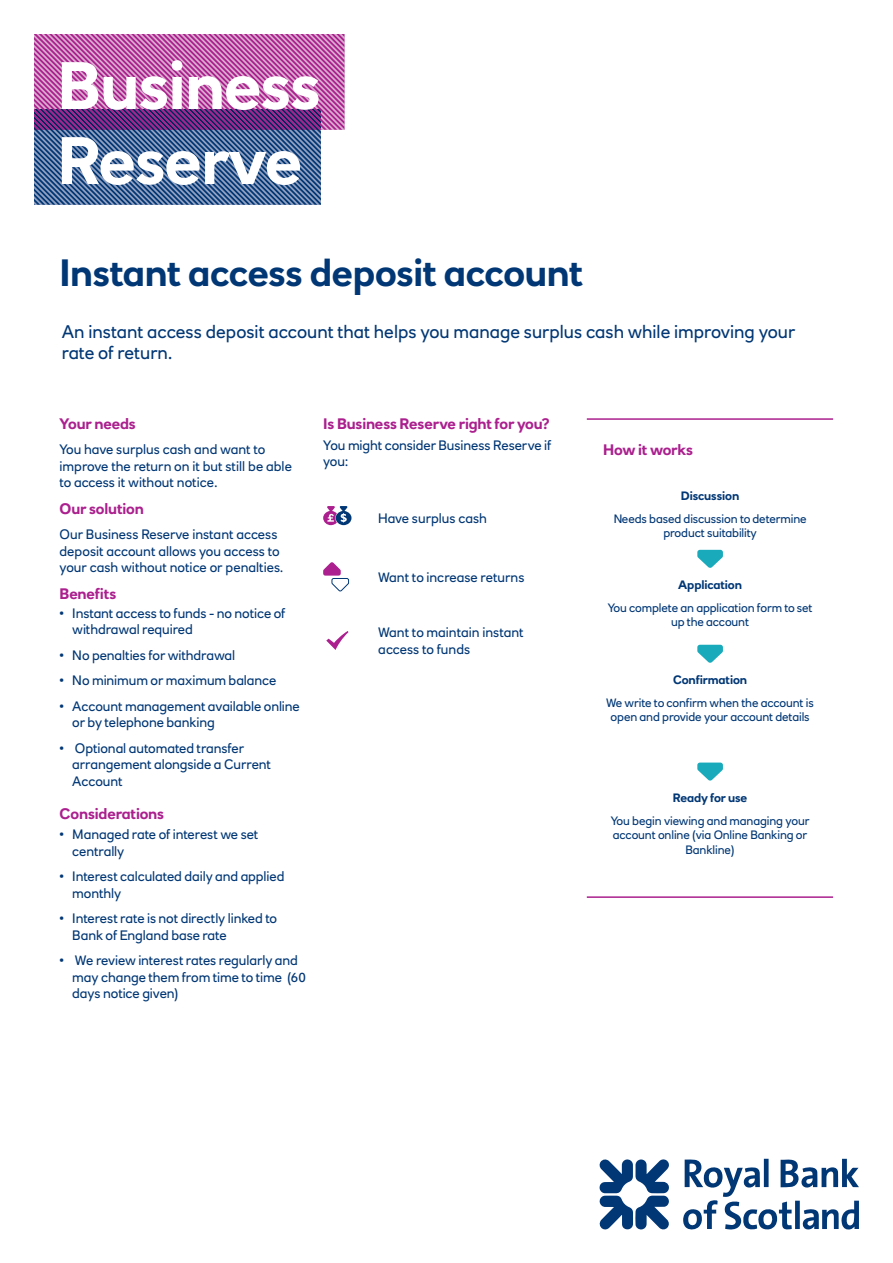
<style>
.page{position:relative;width:893px;height:1263px;background:#fff}
.page>*{position:absolute;margin:0;border:0;box-sizing:border-box;transform-origin:0 0}
.H1_Cover_A4{font:700 66px/75px "RN House Sans";letter-spacing:-.015em;color:#fff}
.H2_A4{font:700 37.5px "RN House Sans";letter-spacing:-.01em;color:#013775}
.Body{font:18px/21.8px "RN House Sans";color:#013775}
.Subheading_level_2_1{font:700 15px "RN House Sans";letter-spacing:-.01em;color:#ab208e}
.Body-2{font:13.5px/16.5px "RN House Sans";letter-spacing:-.005em;color:#013775}
.Body-3{font:12px/14.4px "RN House Sans";letter-spacing:-.01em;color:#013775;text-align:center}
.Body-4{font:700 12px "RN House Sans";letter-spacing:-.01em;color:#013775}
</style>
<div class="page">
<svg style="left:34px;top:34px;width:310px;height:171px;background:#8765a2"></svg>
<hr style="left:587px;top:418px;width:246px;height:2px;background:#ab208e">
<hr style="left:587px;top:896px;width:246px;height:2px;background:#ab208e">
<svg style="left:697px;top:550px;width:26px;height:18px"></svg>
<svg style="left:697px;top:645px;width:26px;height:18px"></svg>
<svg style="left:697px;top:762px;width:26px;height:18px"></svg>
<svg style="left:323px;top:562px;width:26px;height:30px"></svg>
<svg style="left:326px;top:631px;width:22px;height:19px"></svg>
<svg style="left:323px;top:506px;width:28px;height:19px"></svg>
<svg style="left:599px;top:1158px;width:260px;height:72px"></svg>
<p class="H1_Cover_A4" style="left:57px;top:48px;width:265px">Business<br>Reserve</p>
<p class="H2_A4" style="left:60px;top:250px;width:525px">Instant access deposit account</p>
<p class="Body" style="left:62px;top:320px;width:735px">An instant access deposit account that helps you manage surplus cash while improving your rate of return.</p>
<p class="Subheading_level_2_1" style="left:60px;top:415px;width:78px">Your needs</p>
<p class="Body-2" style="left:60px;top:441px;width:234px">You have surplus cash and want to improve the return on it but still be able to access it without notice.</p>
<p class="Subheading_level_2_1" style="left:60px;top:499px;width:86px">Our solution</p>
<p class="Body-2" style="left:60px;top:526px;width:226px">Our Business Reserve instant access deposit account allows you access to your cash without notice or penalties.</p>
<p class="Subheading_level_2_1" style="left:60px;top:584px;width:58px">Benefits</p>
<p class="Body-2" style="left:72px;top:604px;width:215px;text-indent:-13px">• Instant access to funds - no notice of withdrawal required</p>
<p class="Body-2" style="left:60px;top:646px;width:177px">• No penalties for withdrawal</p>
<p class="Body-2" style="left:60px;top:672px;width:218px">• No minimum or maximum balance</p>
<p class="Body-2" style="left:72px;top:697px;width:229px;text-indent:-13px">• Account management available online or by telephone banking</p>
<p class="Body-2" style="left:72px;top:739px;width:200px;text-indent:-13px">• Optional automated transfer arrangement alongside a Current<br>Account</p>
<p class="Subheading_level_2_1" style="left:60px;top:804px;width:106px">Considerations</p>
<p class="Body-2" style="left:72px;top:826px;width:188px;text-indent:-13px">• Managed rate of interest we set centrally</p>
<p class="Body-2" style="left:72px;top:868px;width:214px;text-indent:-13px">• Interest calculated daily and applied monthly</p>
<p class="Body-2" style="left:72px;top:910px;width:206px;text-indent:-13px">• Interest rate is not directly linked to<br>Bank of England base rate</p>
<p class="Body-2" style="left:72px;top:952px;width:235px;text-indent:-13px">• We review interest rates regularly and may change them from time to time (60 days notice given)</p>
<p class="Subheading_level_2_1" style="left:323px;top:415px;width:228px">Is Business Reserve right for you?</p>
<p class="Body-2" style="left:323px;top:437px;width:230px">You might consider Business Reserve if you:</p>
<p class="Body-2" style="left:378px;top:509px;width:110px">Have surplus cash</p>
<p class="Body-2" style="left:378px;top:568px;width:148px">Want to increase returns</p>
<p class="Body-2" style="left:378px;top:624px;width:147px">Want to maintain instant access to funds</p>
<p class="Subheading_level_2_1" style="left:603px;top:440px;width:92px">How it works</p>
<p class="Body-4" style="left:681px;top:488px;width:60px">Discussion</p>
<p class="Body-3" style="left:614px;top:511px;width:194px">Needs based discussion to determine product suitability</p>
<p class="Body-4" style="left:678px;top:577px;width:65px">Application</p>
<p class="Body-3" style="left:608px;top:600px;width:206px">You complete an application form to set up the account</p>
<p class="Body-4" style="left:673px;top:672px;width:76px">Confirmation</p>
<p class="Body-3" style="left:606px;top:695px;width:209px">We write to confirm when the account is open and provide your account details</p>
<p class="Body-4" style="left:673px;top:790px;width:76px">Ready for use</p>
<p class="Body-3" style="left:611px;top:813px;width:200px">You begin viewing and managing your account online (via Online Banking or<br>Bankline)</p>
</div>
